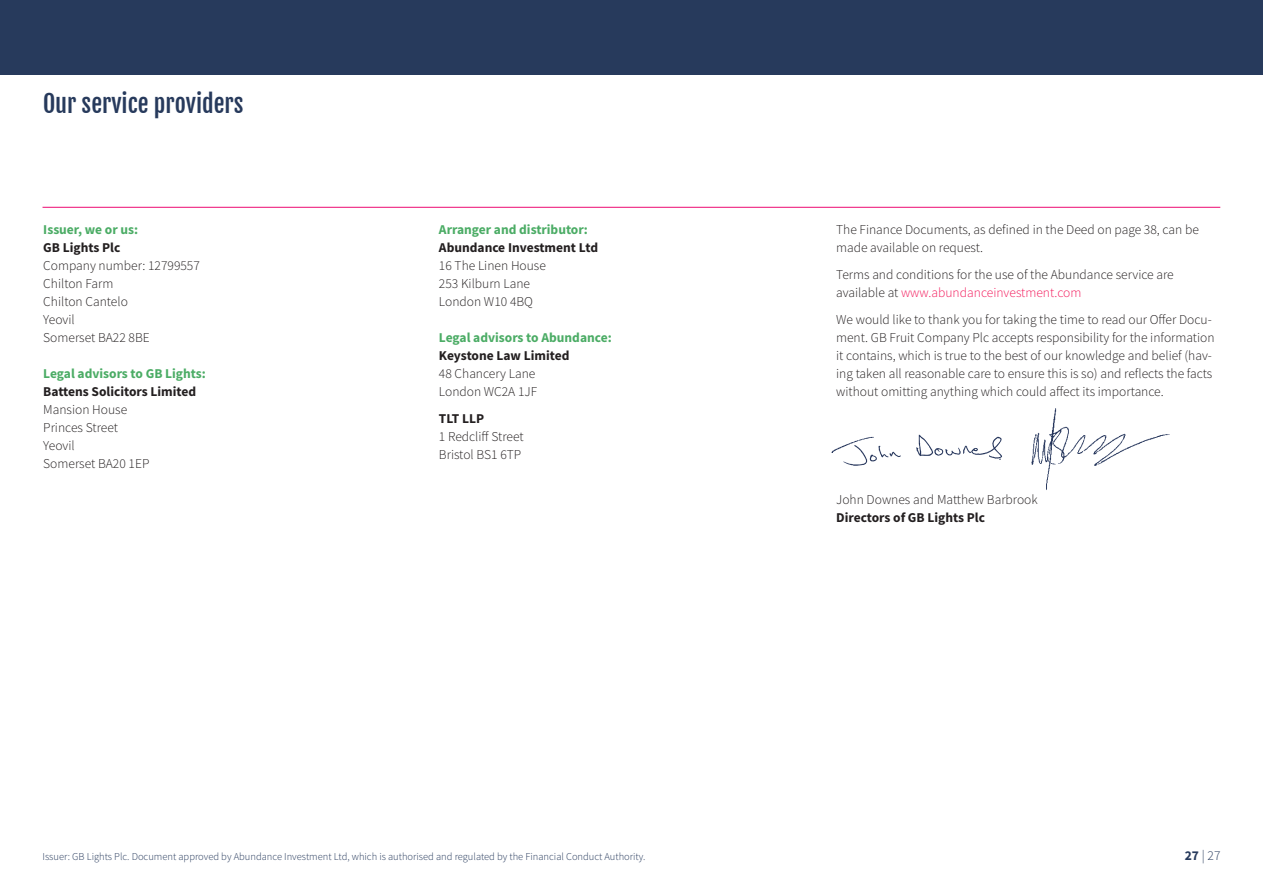
<style>
.page{position:relative;width:1263px;height:893px;background:#fff}
.page>*{position:absolute;margin:0;border:0;box-sizing:border-box;transform-origin:0 0}
.t1{font:24px "Fjalla One";color:#273a5c}
.t2{font:300 13.5px/18px "Source Sans Pro";color:#231f20}
.t3{font:700 13.5px "Source Sans Pro";color:#231f20}
.t4{font:700 13.5px "Source Sans Pro";color:#4bac65}
.t5{font:300 13.5px "Source Sans Pro";color:#f31a5c}
.t6{font:300 13.5px "Source Sans Pro";color:#273a5c}
.t7{font:300 10.5px "Source Sans Pro";color:#273a5c}
.s1{color:#231f20}
.s2{font-weight:700}
</style>
<div class="page">
<div style="left:0;top:0;width:1263px;height:74px;background:#273a5c"></div>
<hr style="left:43px;top:207px;width:1177px;height:1px;background:#ed0972">
<img style="left:831px;top:434px;width:171px;height:32px">
<img style="left:1031px;top:408px;width:139px;height:82px">
<p class="t1" style="left:43px;top:88px;width:202px">Our service providers</p>
<p class="t4" style="left:43px;top:220px;width:96px">Issuer, we or us:</p>
<p class="t3" style="left:43px;top:238px;width:79px">GB Lights Plc</p>
<p class="t2" style="left:43px;top:257px;width:158px">Company number: 12799557</p>
<p class="t2" style="left:43px;top:275px;width:72px">Chilton Farm</p>
<p class="t2" style="left:43px;top:293px;width:86px">Chilton Cantelo</p>
<p class="t2" style="left:43px;top:311px;width:33px">Yeovil</p>
<p class="t2" style="left:43px;top:329px;width:108px">Somerset BA22 8BE</p>
<p class="t4" style="left:43px;top:364px;width:164px">Legal advisors to GB Lights:</p>
<p class="t3" style="left:43px;top:382px;width:154px">Battens Solicitors Limited</p>
<p class="t2" style="left:43px;top:401px;width:85px">Mansion House</p>
<p class="t2" style="left:43px;top:419px;width:76px">Princes Street</p>
<p class="t2" style="left:43px;top:437px;width:33px">Yeovil</p>
<p class="t2" style="left:43px;top:455px;width:108px">Somerset BA20 1EP</p>
<p class="t4" style="left:439px;top:220px;width:151px">Arranger and distributor:</p>
<p class="t3" style="left:439px;top:238px;width:161px">Abundance Investment Ltd</p>
<p class="t2" style="left:439px;top:257px;width:109px">16 The Linen House</p>
<p class="t2" style="left:439px;top:275px;width:93px">253 Kilburn Lane</p>
<p class="t2" style="left:439px;top:293px;width:96px">London W10 4BQ</p>
<p class="t4" style="left:439px;top:328px;width:174px">Legal advisors to Abundance:</p>
<p class="t3" style="left:439px;top:346px;width:132px">Keystone Law Limited</p>
<p class="t2" style="left:439px;top:365px;width:98px">48 Chancery Lane</p>
<p class="t2" style="left:439px;top:383px;width:100px">London WC2A 1JF</p>
<p class="t3" style="left:439px;top:409px;width:47px">TLT LLP</p>
<p class="t2" style="left:439px;top:428px;width:86px">1 Redcliff Street</p>
<p class="t2" style="left:439px;top:446px;width:84px">Bristol BS1 6TP</p>
<p class="t2" style="left:836px;top:221px;width:364px">The Finance Documents, as defined in the Deed on page 38, can be made available on request.</p>
<p class="t2" style="left:836px;top:266px;width:339px">Terms and conditions for the use of the Abundance service are</p>
<p class="t5" style="left:836px;top:284px;width:247px"><span class="s1">available at</span> www.abundanceinvestment.com</p>
<p class="t2" style="left:836px;top:311px;width:380px">We would like to thank you for taking the time to read our Offer Docu&shy;ment. GB Fruit Company Plc accepts responsibility for the information it contains, which is true to the best of our knowledge and belief (hav&shy;ing taken all reasonable care to ensure this is so) and reflects the facts without omitting anything which could affect its importance.</p>
<p class="t2" style="left:836px;top:491px;width:203px">John Downes and Matthew Barbrook</p>
<p class="t3" style="left:836px;top:508px;width:150px">Directors of GB Lights Plc</p>
<p class="t7" style="left:43px;top:850px;width:604px">Issuer: GB Lights Plc. Document approved by Abundance Investment Ltd, which is authorised and regulated by the Financial Conduct Authority.</p>
<p class="t6" style="left:1185px;top:847px;width:37px"><span class="s2">27</span> | 27</p>
</div>
